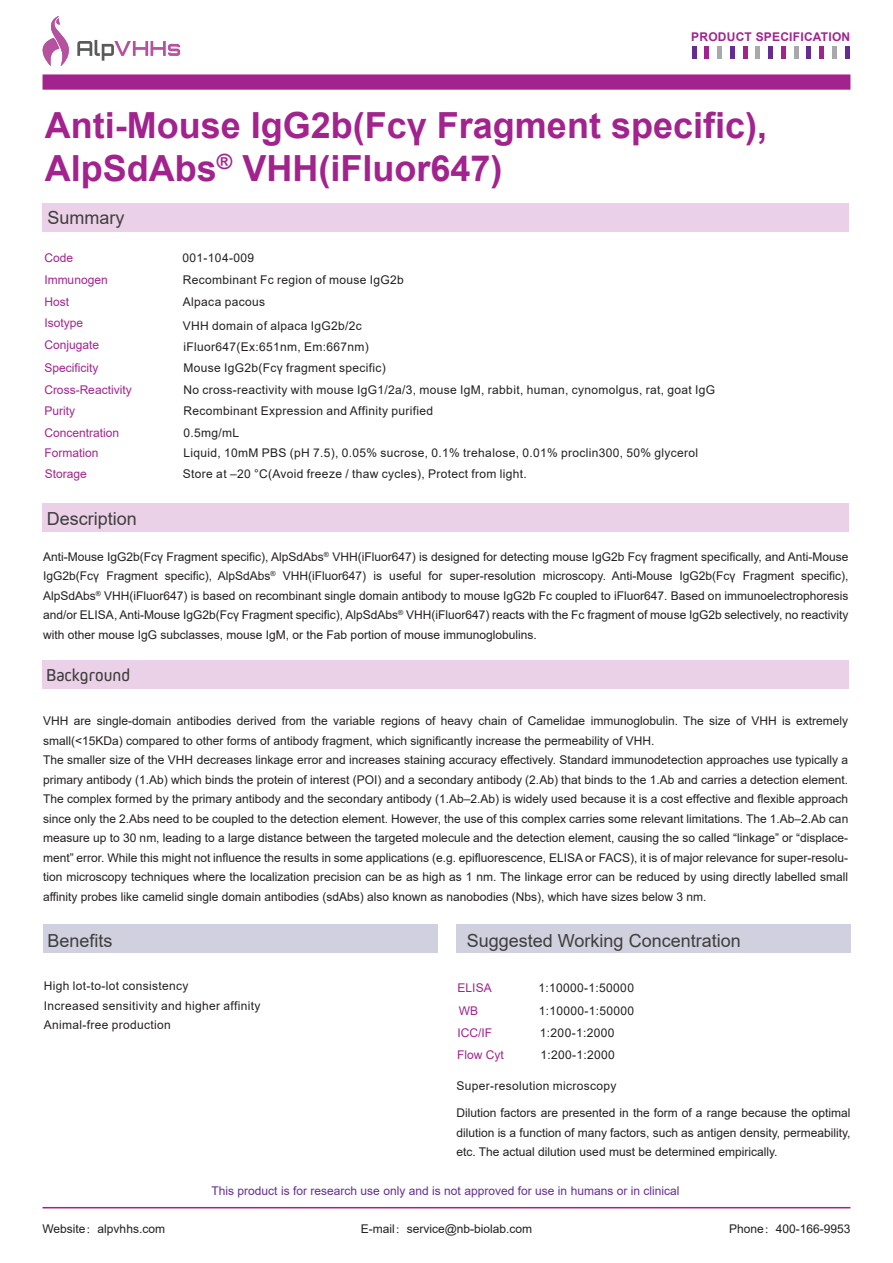
<style>
.page{position:relative;width:893px;height:1263px;background:#fff}
.page>*{position:absolute;margin:0;border:0;box-sizing:border-box;transform-origin:0 0}
.t1{font:700 36px/43.2px "Arial";color:#a2238e}
.t2{font:18px "Arial";color:#3e3e3f}
.t3{font:18px "Kiro";color:#3e3e3f}
.t4{font:12px/19.5px "Arial";color:#231f20;text-align:justify}
.t5{font:12px/19.5px "Arial";letter-spacing:.03em;color:#231f20}
.t6{font:12px/22.8px "Arial";color:#a2238e}
.t7{font:12px "Arial";color:#652d91}
.t8{font:700 12px "Arial";letter-spacing:.02em;color:#a2238e}
.s1{font-family:"Adobe Song Std";font-weight:300}
</style>
<div class="page">
<hr style="left:43px;top:1207px;width:807px;height:1px;background:#a2238e">
<div style="left:43px;top:74px;width:807px;height:16px;background:#a2238e"></div>
<hr style="left:730px;top:46px;width:4px;height:13px;background:#652d91">
<hr style="left:743px;top:46px;width:4px;height:13px;background:#a2238e">
<hr style="left:756px;top:46px;width:4px;height:13px;background:#a8a9ad">
<hr style="left:692px;top:46px;width:4px;height:13px;background:#652d91">
<hr style="left:705px;top:46px;width:4px;height:13px;background:#a2238e">
<div style="left:717px;top:46px;width:5px;height:13px;background:#a8a9ad"></div>
<div style="left:768px;top:46px;width:5px;height:13px;background:#652d91"></div>
<hr style="left:781px;top:46px;width:4px;height:13px;background:#a2238e">
<hr style="left:794px;top:46px;width:4px;height:13px;background:#a8a9ad">
<hr style="left:807px;top:46px;width:4px;height:13px;background:#652d91">
<div style="left:819px;top:46px;width:5px;height:13px;background:#a2238e"></div>
<hr style="left:832px;top:46px;width:4px;height:13px;background:#a8a9ad">
<hr style="left:845px;top:46px;width:4px;height:13px;background:#652d91">
<svg style="left:77px;top:40px;width:103px;height:21px"></svg>
<svg style="left:42px;top:16px;width:27px;height:50px"></svg>
<div style="left:43px;top:203px;width:806px;height:28px;background:#ebd1e7"></div>
<div style="left:43px;top:503px;width:806px;height:28px;background:#ebd1e7"></div>
<div style="left:42px;top:660px;width:806px;height:28px;background:#ebd1e7"></div>
<div style="left:43px;top:925px;width:394px;height:28px;background:#d1d0de"></div>
<div style="left:456px;top:925px;width:394px;height:28px;background:#d1d0de"></div>
<p class="t8" style="left:691px;top:28px;width:161px">PRODUCT SPECIFICATION</p>
<h1 class="t1" style="left:45px;top:104px;width:724px">Anti-Mouse IgG2b(Fcγ Fragment specific),<br>AlpSdAbs<sup>®</sup> VHH(iFluor647)</h1>
<h2 class="t2" style="left:47px;top:205px;width:79px">Summary</h2>
<p class="t6" style="left:44px;top:246px;width:30px">Code</p>
<p class="t5" style="left:183px;top:248px;width:73px">001-104-009</p>
<p class="t6" style="left:44px;top:268px;width:65px">Immunogen</p>
<p class="t5" style="left:183px;top:270px;width:223px">Recombinant Fc region of mouse IgG2b</p>
<p class="t6" style="left:44px;top:290px;width:26px">Host</p>
<p class="t5" style="left:183px;top:292px;width:84px">Alpaca pacous</p>
<p class="t6" style="left:44px;top:311px;width:40px">Isotype</p>
<p class="t5" style="left:183px;top:316px;width:180px">VHH domain of alpaca IgG2b/2c</p>
<p class="t6" style="left:44px;top:333px;width:56px">Conjugate</p>
<p class="t5" style="left:183px;top:337px;width:187px">iFluor647(Ex:651nm, Em:667nm)</p>
<p class="t6" style="left:44px;top:356px;width:56px">Specificity</p>
<p class="t5" style="left:183px;top:358px;width:204px">Mouse IgG2b(Fcγ fragment specific)</p>
<p class="t6" style="left:44px;top:378px;width:89px">Cross-Reactivity</p>
<p class="t5" style="left:183px;top:380px;width:533px">No cross-reactivity with mouse IgG1/2a/3, mouse IgM, rabbit, human, cynomolgus, rat, goat IgG</p>
<p class="t6" style="left:44px;top:400px;width:32px">Purity</p>
<p class="t5" style="left:183px;top:401px;width:251px">Recombinant Expression and Affinity purified</p>
<p class="t6" style="left:44px;top:421px;width:76px">Concentration</p>
<p class="t4" style="left:183px;top:422px;width:57px">0.5mg/mL</p>
<p class="t6" style="left:44px;top:441px;width:56px">Formation</p>
<p class="t5" style="left:183px;top:443px;width:516px">Liquid, 10mM PBS (pH 7.5), 0.05% sucrose, 0.1% trehalose, 0.01% proclin300, 50% glycerol</p>
<p class="t6" style="left:45px;top:462px;width:44px">Storage</p>
<p class="t5" style="left:183px;top:464px;width:345px">Store at –20 °C(Avoid freeze / thaw cycles), Protect from light.</p>
<h2 class="t2" style="left:47px;top:506px;width:92px">Description</h2>
<p class="t4" style="left:43px;top:547px;width:807px">Anti-Mouse IgG2b(Fcγ Fragment specific), AlpSdAbs<sup>®</sup> VHH(iFluor647) is designed for detecting mouse IgG2b Fcγ fragment specifically, and Anti-Mouse IgG2b(Fcγ Fragment specific), AlpSdAbs<sup>®</sup> VHH(iFluor647) is useful for super-resolution microscopy. Anti-Mouse IgG2b(Fcγ Fragment specific), AlpSdAbs<sup>®</sup> VHH(iFluor647) is based on recombinant single domain antibody to mouse IgG2b Fc coupled to iFluor647. Based on immunoelectrophoresis and/or ELISA, Anti-Mouse IgG2b(Fcγ Fragment specific), AlpSdAbs<sup>®</sup> VHH(iFluor647) reacts with the Fc fragment of mouse IgG2b selectively, no reactivity with other mouse IgG subclasses, mouse IgM, or the Fab portion of mouse immunoglobulins.</p>
<h2 class="t3" style="left:46px;top:665px;width:85px">Background</h2>
<p class="t4" style="left:43px;top:711px;width:807px;text-align:left">VHH are single-domain antibodies derived from the variable regions of heavy chain of Camelidae immunoglobulin. The size of VHH is extremely small(&lt;15KDa) compared to other forms of antibody fragment, which significantly increase the permeability of VHH.<br>The smaller size of the VHH decreases linkage error and increases staining accuracy effectively. Standard immunodetection approaches use typically a primary antibody (1.Ab) which binds the protein of interest (POI) and a secondary antibody (2.Ab) that binds to the 1.Ab and carries a detection element.<br>The complex formed by the primary antibody and the secondary antibody (1.Ab–2.Ab) is widely used because it is a cost effective and flexible approach since only the 2.Abs need to be coupled to the detection element. However, the use of this complex carries some relevant limitations. The 1.Ab–2.Ab can measure up to 30 nm, leading to a large distance between the targeted molecule and the detection element, causing the so called “linkage” or “displace&shy;ment” error. While this might not influence the results in some applications (e.g. epifluorescence, ELISA or FACS), it is of major relevance for super-resolu&shy;tion microscopy techniques where the localization precision can be as high as 1 nm. The linkage error can be reduced by using directly labelled small affinity probes like camelid single domain antibodies (sdAbs) also known as nanobodies (Nbs), which have sizes below 3 nm.</p>
<h2 class="t2" style="left:47px;top:929px;width:67px">Benefits</h2>
<h2 class="t2" style="left:467px;top:928px;width:275px">Suggested Working Concentration</h2>
<p class="t5" style="left:44px;top:976px;width:218px">High lot-to-lot consistency<br>Increased sensitivity and higher affinity<br>Animal-free production</p>
<p class="t6" style="left:458px;top:976px;width:36px">ELISA<br>WB</p>
<p class="t5" style="left:539px;top:976px;width:97px;line-height:22.8px">1:10000-1:50000<br>1:10000-1:50000</p>
<p class="t6" style="left:458px;top:1021px;width:36px">ICC/IF</p>
<p class="t4" style="left:540px;top:1023px;width:76px">1:200-1:2000</p>
<p class="t6" style="left:457px;top:1043px;width:48px">Flow Cyt</p>
<p class="t4" style="left:540px;top:1045px;width:76px">1:200-1:2000</p>
<p class="t5" style="left:456px;top:1075px;width:162px">Super-resolution microscopy</p>
<p class="t4" style="left:456px;top:1103px;width:395px">Dilution factors are presented in the form of a range because the optimal dilution is a function of many factors, such as antigen density, permeability, etc. The actual dilution used must be determined empirically.</p>
<p class="t7" style="left:211px;top:1183px;width:470px">This product is for research use only and is not approved for use in humans or in clinical</p>
<p class="t4" style="left:43px;top:1219px;width:124px">Website<span class="s1">：</span>alpvhhs.com</p>
<p class="t4" style="left:361px;top:1219px;width:173px">E-mail<span class="s1">：</span>service@nb-biolab.com</p>
<p class="t4" style="left:729px;top:1219px;width:123px">Phone<span class="s1">：</span>400-166-9953</p>
</div>
